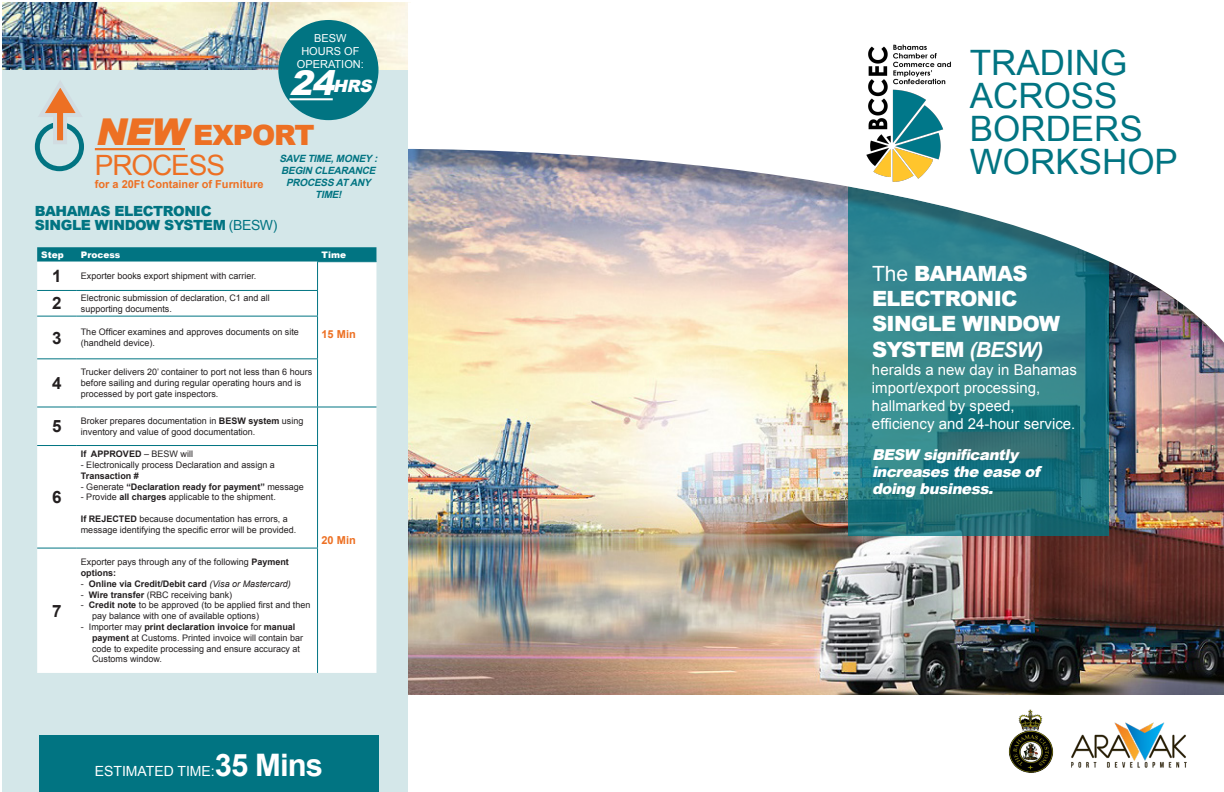
<style>
.page{position:relative;width:1224px;height:792px;background:#fff}
.page>*{position:absolute;margin:0;border:0;box-sizing:border-box;transform-origin:0 0}
.t1{font:35px/33px "Arial";color:#017482}
.t2{font:28px/30px "Arial";letter-spacing:-.04em;color:#ed7023}
.t3{font:900 21px/25.2px "Arial";letter-spacing:-.03em;color:#fff}
.t4{font:700 17px "Arial";color:#231f20}
.t5{font:italic 900 17px "Arial";color:#fff}
.t6{font:15px/18px "Arial";color:#fff}
.t7{font:italic 900 15px/17px "Arial";color:#fff}
.t8{font:900 14px/14px "Arial";letter-spacing:-.03em;color:#017482}
.t9{font:14px "Arial";color:#fff}
.t10{font:700 11px "Arial";color:#ed7023}
.t11{font:11px/13.2px "Arial";color:#fff;text-align:center}
.t12{font:italic 700 10px/12px "Arial";color:#017482;text-align:center}
.t13{font:9px/10.8px "Arial";color:#231f20}
.t14{font:700 9px "Arial";color:#231f20}
.t15{font:900 9px "Arial";color:#fff}
.s1{font-size:34px}
.s2{font-weight:900;font-style:italic;font-size:37px}
.s3{font-weight:900}
.s4{font-weight:400}
.s5{font-weight:700;font-size:17px}
.s6{font-weight:700}
.s7{font-weight:400;font-style:italic}
.s8{font-weight:700;font-size:31px}
.s9{font-weight:700;font-style:italic}
</style>
<div class="page">
<div style="left:2px;top:70px;width:406px;height:722px;background:#d4e7e9"></div>
<img style="left:2px;top:2px;width:406px;height:68px">
<img style="left:408px;top:543px;width:816px;height:152px">
<img style="left:408px;top:148px;width:816px;height:395px">
<svg style="left:732px;top:148px;width:351px;height:166px"></svg>
<img style="left:848px;top:44px;width:117px;height:139px">
<hr style="left:95px;top:148px;width:90px;height:2px;background:#ed7023">
<div style="left:39px;top:735px;width:339px;height:57px;background:#017482"></div>
<div style="left:37px;top:316px;width:339px;height:357px;background:#fff"></div>
<hr style="left:37px;top:316px;width:40px;height:1px;background:#017482">
<hr style="left:37px;top:358px;width:40px;height:1px;background:#017482">
<hr style="left:77px;top:316px;width:241px;height:1px;background:#017482">
<hr style="left:77px;top:358px;width:241px;height:1px;background:#017482">
<svg style="left:37px;top:247px;width:339px;height:69px;background:#c5dfe2"></svg>
<hr style="left:317px;top:316px;width:1px;height:42px;background:#017482">
<hr style="left:317px;top:359px;width:1px;height:48px;background:#017482">
<hr style="left:37px;top:407px;width:40px;height:1px;background:#017482">
<hr style="left:77px;top:407px;width:241px;height:1px;background:#017482">
<hr style="left:317px;top:407px;width:1px;height:38px;background:#017482">
<hr style="left:318px;top:407px;width:58px;height:1px;background:#017482">
<hr style="left:37px;top:445px;width:40px;height:1px;background:#017482">
<hr style="left:77px;top:445px;width:241px;height:1px;background:#017482">
<hr style="left:317px;top:446px;width:1px;height:102px;background:#017482">
<hr style="left:37px;top:548px;width:40px;height:1px;background:#017482">
<hr style="left:77px;top:548px;width:241px;height:1px;background:#017482">
<hr style="left:317px;top:548px;width:1px;height:125px;background:#017482">
<div style="left:35px;top:122px;width:49px;height:49px;border:5px solid #017482;border-radius:50%"></div>
<svg style="left:34px;top:81px;width:50px;height:65px"></svg>
<div style="left:278px;top:20px;width:101px;height:100px;background:#017482;border-radius:50%"></div>
<hr style="left:289px;top:98px;width:44px;height:2px;background:#fff">
<img style="left:1008px;top:710px;width:46px;height:63px">
<img style="left:1071px;top:722px;width:116px;height:46px">
<p class="t11" style="left:297px;top:31px;width:69px">BESW<br>HOURS OF<br>OPERATION:</p>
<p class="t5" style="left:289px;top:74px;width:88px"><span class="s1">24</span>HRS</p>
<p class="t2" style="left:95px;top:120px;width:221px"><span class="s2">NEW</span> <span class="s3">EXPORT<br></span>PROCESS</p>
<p class="t10" style="left:95px;top:177px;width:170px">for a 20Ft Container of Furniture</p>
<p class="t8" style="left:35px;top:204px;width:244px">BAHAMAS ELECTRONIC<br>SINGLE WINDOW SYSTEM <span class="s4">(BESW)</span></p>
<p class="t12" style="left:279px;top:153px;width:102px">SAVE TIME,MONEY :<br>BEGIN CLEARANCE<br>PROCESS AT ANY<br>TIME!</p>
<p class="t15" style="left:41px;top:248px;width:24px">Step</p>
<p class="t15" style="left:81px;top:248px;width:41px">Process</p>
<p class="t15" style="left:322px;top:248px;width:26px">Time</p>
<p class="t13" style="left:52px;top:271px;width:206px"><span class="s5">1</span> Exporter books export shipment with carrier.</p>
<p class="t4" style="left:52px;top:292px;width:11px">2</p>
<p class="t13" style="left:81px;top:293px;width:191px">Electronic submission of declaration, C1 and all supporting documents.</p>
<p class="t4" style="left:52px;top:327px;width:11px">3</p>
<p class="t13" style="left:81px;top:327px;width:220px">The Officer examines and approves documents on site (handheld device).</p>
<p class="t4" style="left:52px;top:372px;width:11px">4</p>
<p class="t13" style="left:81px;top:367px;width:233px">Trucker delivers 20’ container to port not less than 6 hours before sailing and during regular operating hours and is processed by port gate inspectors.</p>
<p class="t4" style="left:52px;top:415px;width:11px">5</p>
<p class="t13" style="left:81px;top:415px;width:224px">Broker prepares documentation in <span class="s6">BESW system</span> using inventory and value of good documentation.</p>
<p class="t4" style="left:52px;top:486px;width:11px">6</p>
<p class="t4" style="left:52px;top:600px;width:11px">7</p>
<p class="t14" style="left:81px;top:448px;width:114px">If APPROVED <span class="s4">– BESW will</span></p>
<p class="t13" style="left:81px;top:460px;width:196px">- Electronically process Declaration and assign a<br><span class="s6">Transaction #</span></p>
<p class="t14" style="left:81px;top:481px;width:225px"><span class="s4">- Generate</span> “Declaration ready for payment” <span class="s4">message</span></p>
<p class="t13" style="left:81px;top:492px;width:197px">- Provide <span class="s6">all charges</span> applicable to the shipment.</p>
<p class="t13" style="left:81px;top:514px;width:217px"><span class="s6">If REJECTED</span> because documentation has errors, a message identifying the specific error will be provided.</p>
<p class="t13" style="left:81px;top:557px;width:210px">Exporter pays through any of the following <span class="s6">Payment options:</span></p>
<p class="t14" style="left:81px;top:578px;width:211px"><span class="s4">-</span> Online via Credit/Debit card <span class="s7">(Visa or Mastercard)</span></p>
<p class="t13" style="left:81px;top:589px;width:153px">- <span class="s6">Wire transfer</span> (RBC receiving bank)</p>
<p class="t13" style="left:92px;top:600px;width:220px;text-indent:-11px">- <span class="s6">Credit note</span> to be approved (to be applied first and then pay balance with one of available options)</p>
<p class="t13" style="left:92px;top:622px;width:213px;text-indent:-11px">- Importer may <span class="s6">print declaration invoice</span> for <span class="s6">manual payment</span> at Customs. Printed invoice will contain bar code to expedite processing and ensure accuracy at Customs window.</p>
<p class="t10" style="left:322px;top:327px;width:36px">15 Min</p>
<p class="t10" style="left:322px;top:533px;width:36px">20 Min</p>
<p class="t9" style="left:95px;top:762px;width:230px">ESTIMATED TIME:<span class="s8">35 Mins</span></p>
<p class="t1" style="left:970px;top:47px;width:210px">TRADING<br>ACROSS<br>BORDERS<br>WORKSHOP</p>
<p class="t3" style="left:872px;top:260px;width:190px"><span class="s4">The</span> BAHAMAS<br>ELECTRONIC<br>SINGLE WINDOW<br>SYSTEM <span class="s9">(BESW)</span></p>
<p class="t6" style="left:872px;top:360px;width:207px">heralds a new day in Bahamas import/export processing, hallmarked by speed, efficiency and 24-hour service.</p>
<p class="t7" style="left:872px;top:446px;width:173px">BESW significantly increases the ease of doing business.</p>
</div>
